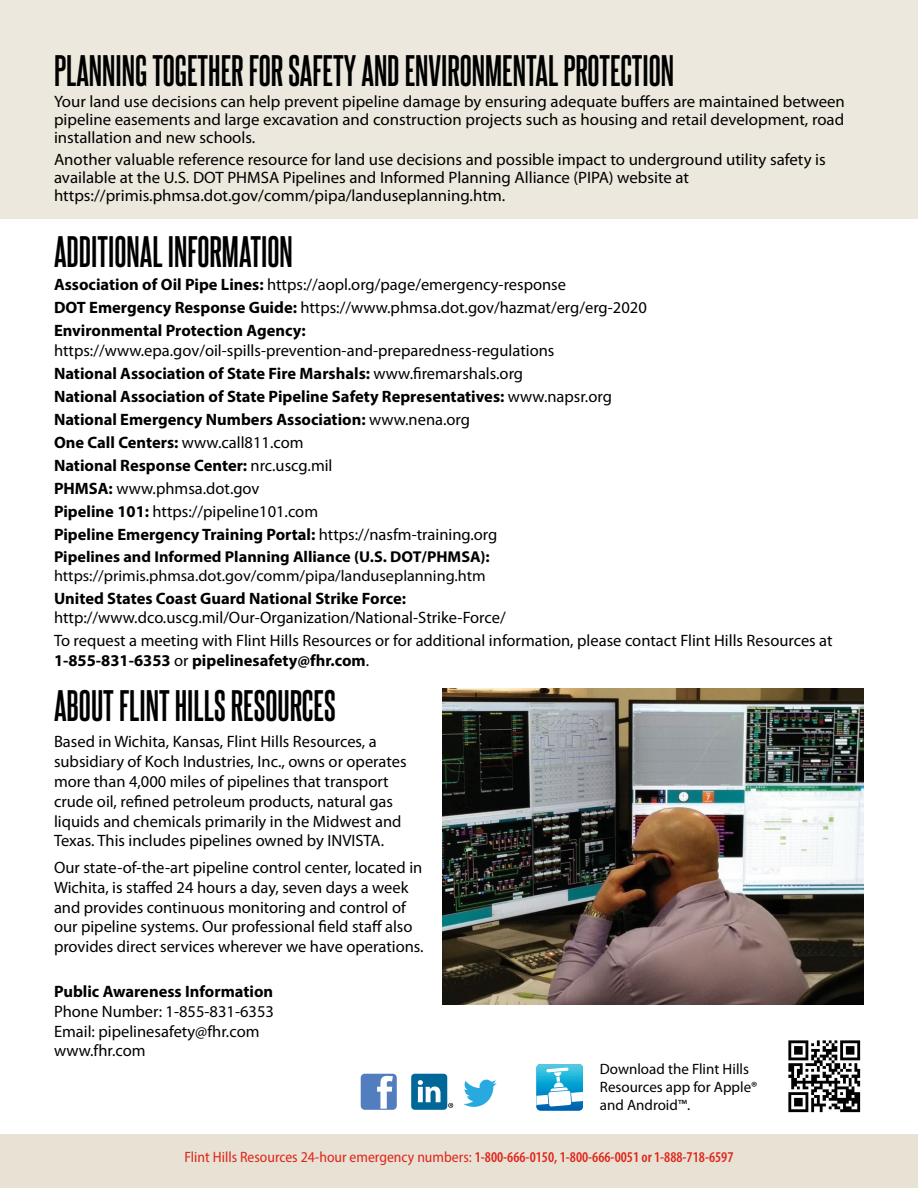
<style>
.page{position:relative;width:918px;height:1188px;background:#fff}
.page>*{position:absolute;margin:0;border:0;box-sizing:border-box;transform-origin:0 0}
.t1{font:700 37.5px "Steelfish Rg";color:#000}
.t2{font:16.5px/19.8px "Myriad Pro";color:#000}
.t3{font:700 16.5px/23.1px "Myriad Pro";color:#000}
.t4{font:15.75px "Myriad Pro";color:#000}
.t5{font:700 15.75px "Myriad Pro";color:#000}
.t6{font:600 condensed 15px "Myriad Pro";color:#e1251b}
.t7{font:15px/18px "Myriad Pro";color:#000}
.s1{font-weight:700}
.s2{font-weight:400}
.s3{font-weight:400;font-stretch:semi-condensed}
</style>
<div class="page">
<div style="left:0;top:1134px;width:918px;height:54px;background:#e7e2d4"></div>
<img style="left:788px;top:1040px;width:73px;height:73px">
<div style="left:361px;top:1074px;width:36px;height:36px;background:#527dbf;border-radius:4px"></div>
<svg style="left:377px;top:1076px;width:16px;height:33px"></svg>
<svg style="left:463px;top:1080px;width:34px;height:27px"></svg>
<svg style="left:536px;top:1064px;width:47px;height:47px"></svg>
<div style="left:411px;top:1074px;width:36px;height:36px;background:#016799;border-radius:4px"></div>
<svg style="left:418px;top:1080px;width:22px;height:22px"></svg>
<svg style="left:448px;top:1103px;width:5px;height:5px"></svg>
<img style="left:443px;top:689px;width:421px;height:315px">
<div style="left:0;top:0;width:918px;height:218px;background:#ece8dd"></div>
<h1 class="t1" style="left:54px;top:48px;width:622px">PLANNING TOGETHER FOR SAFETY AND ENVIRONMENTAL PROTECTION</h1>
<p class="t2" style="left:54px;top:93px;width:792px;line-height:18px;text-align:justify">Your land use decisions can help prevent pipeline damage by ensuring adequate buffers are maintained between pipeline easements and large excavation and construction projects such as housing and retail development, road installation and new schools.</p>
<p class="t2" style="left:54px;top:150px;width:773px;line-height:18px">Another valuable reference resource for land use decisions and possible impact to underground utility safety is available at the U.S. DOT PHMSA Pipelines and Informed Planning Alliance (PIPA) website at https://primis.phmsa.dot.gov/comm/pipa/landuseplanning.htm.</p>
<h1 class="t1" style="left:54px;top:229px;width:240px">ADDITIONAL INFORMATION</h1>
<p class="t2" style="left:54px;top:273px;width:594px;line-height:23.1px"><span class="s1">Association of Oil Pipe Lines:</span> https://aopl.org/page/emergency-response<br><span class="s1">DOT Emergency Response Guide:</span> https://www.phmsa.dot.gov/hazmat/erg/erg-2020<br><span class="s1">Environmental Protection Agency:</span></p>
<p class="t3" style="left:54px;top:339px;width:559px"><span class="s2">https://www.epa.gov/oil-spills-prevention-and-preparedness-regulations </span>National Association of State Fire Marshals: <span class="s2">www.firemarshals.org<br></span>National Association of State Pipeline Safety Representatives: <span class="s2">www.napsr.org </span>National Emergency Numbers Association: <span class="s2">www.nena.org<br></span>One Call Centers: <span class="s2">www.call811.com<br></span>National Response Center: <span class="s2">nrc.uscg.mil<br></span>PHMSA: <span class="s2">www.phmsa.dot.gov<br></span>Pipeline 101: <span class="s2">https://pipeline101.com<br></span>Pipeline Emergency Training Portal: <span class="s2">https://nasfm-training.org</span></p>
<p class="t5" style="left:54px;top:547px;width:437px">Pipelines and Informed Planning Alliance (U.S. DOT/PHMSA):</p>
<p class="t4" style="left:54px;top:566px;width:433px">https://primis.phmsa.dot.gov/comm/pipa/landuseplanning.htm</p>
<p class="t3" style="left:54px;top:586px;width:354px">United States Coast Guard National Strike Force:</p>
<p class="t2" style="left:54px;top:606px;width:780px;line-height:23.1px">http://www.dco.uscg.mil/Our-Organization/National-Strike-Force/<br>To request a meeting with Flint Hills Resources or for additional information, please contact Flint Hills Resources at</p>
<p class="t3" style="left:54px;top:649px;width:317px">1-855-831-6353 <span class="s2">or</span> pipelinesafety@fhr.com<span class="s2">.</span></p>
<h1 class="t1" style="left:54px;top:683px;width:283px">ABOUT FLINT HILLS RESOURCES</h1>
<p class="t2" style="left:54px;top:732px;width:354px">Based in Wichita, Kansas, Flint Hills Resources, a subsidiary of Koch Industries, Inc., owns or operates more than 4,000 miles of pipelines that transport crude oil, refined petroleum products, natural gas liquids and chemicals primarily in the Midwest and Texas. This includes pipelines owned by INVISTA.</p>
<p class="t2" style="left:54px;top:857px;width:371px">Our state-of-the-art pipeline control center, located in Wichita, is staffed 24 hours a day, seven days a week and provides continuous monitoring and control of our pipeline systems. Our professional field staff also provides direct services wherever we have operations.</p>
<p class="t3" style="left:54px;top:979px;width:221px">Public Awareness Information</p>
<p class="t2" style="left:54px;top:1001px;width:221px">Phone Number: 1-855-831-6353<br>Email: pipelinesafety@fhr.com www.fhr.com</p>
<p class="t7" style="left:600px;top:1060px;width:159px">Download the Flint Hills<br>Resources app for Apple® and Android™.</p>
<p class="t6" style="left:184px;top:1148px;width:551px"><span class="s3">Flint Hills Resources 24-hour emergency numbers:</span> 1-800-666-0150, 1-800-666-0051 or 1-888-718-6597</p>
</div>
